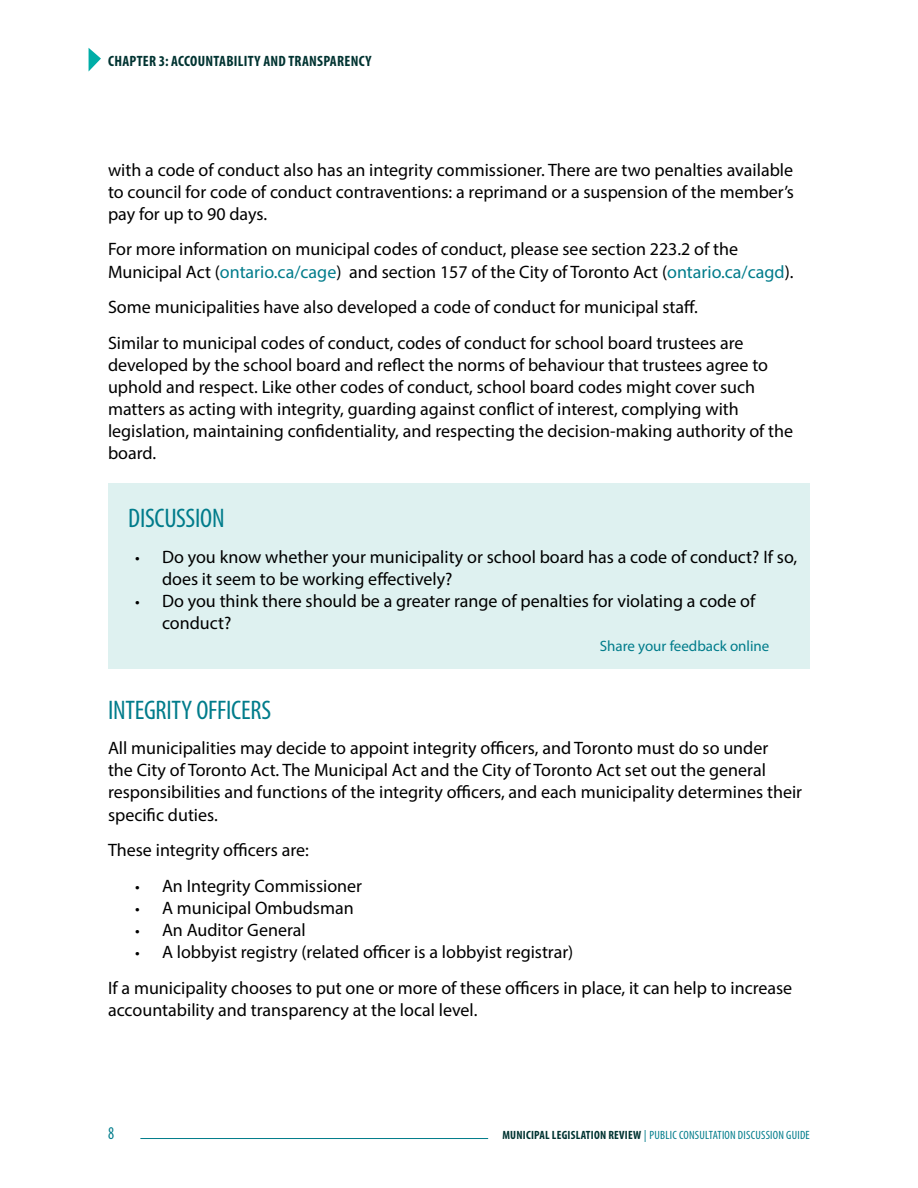
<style>
.page{position:relative;width:918px;height:1188px;background:#fff}
.page>*{position:absolute;margin:0;border:0;box-sizing:border-box;transform-origin:0 0}
.Heading_3{font:condensed 27px "Myriad Pro";letter-spacing:-.01em;color:#007c8b}
.t1{font:18px/22.2px "Myriad Pro";color:#000}
.t2{font:condensed 18px "Myriad Pro";color:#007c8b;scale:.87 1}
.t3{font:700 condensed 15px "Myriad Pro";letter-spacing:.02em;color:#003331}
.t4{font:15px "Myriad Pro";color:#007c8b}
.t5{font:condensed 12px "Myriad Pro";letter-spacing:.02em;color:#007c8b}
.s1{color:#007c8b}
.s2{font-size:16.5px}
.s3{font-weight:700;color:#003331}
.s4{font-stretch:normal}
</style>
<div class="page">
<hr style="left:140px;top:1138px;width:348px;height:1px;background:#007c8b">
<svg style="left:89px;top:48px;width:12px;height:23px"></svg>
<div style="left:108px;top:483px;width:702px;height:186px;background:#def1f0"></div>
<p class="t3" style="left:108px;top:52px;width:265px">CHAPTER 3: ACCOUNTABILITY AND TRANSPARENCY</p>
<p class="t1" style="left:108px;top:158px;width:687px;text-align:justify">with a code of conduct also has an integrity commissioner. There are two penalties available to council for code of conduct contraventions: a reprimand or a suspension of the member’s pay for up to 90 days.</p>
<p class="t1" style="left:108px;top:238px;width:687px">For more information on municipal codes of conduct, please see section 223.2 of the<br>Municipal Act (<span class="s1">ontario.ca/cage</span>) and section 157 of the City of Toronto Act (<span class="s1">ontario.ca/cagd</span>).</p>
<p class="t1" style="left:108px;top:296px;width:591px">Some municipalities have also developed a code of conduct for municipal staff.</p>
<p class="t1" style="left:108px;top:331px;width:687px">Similar to municipal codes of conduct, codes of conduct for school board trustees are developed by the school board and reflect the norms of behaviour that trustees agree to uphold and respect. Like other codes of conduct, school board codes might cover such matters as acting with integrity, guarding against conflict of interest, complying with legislation, maintaining confidentiality, and respecting the decision-making authority of the board.</p>
<h3 class="Heading_3" style="left:128px;top:502px;width:98px">DISCUSSION</h3>
<p class="t1" style="left:162px;top:545px;width:637px;text-indent:-27px"><span class="s2">•</span> Do you know whether your municipality or school board has a code of conduct? If so, does it seem to be working effectively?</p>
<p class="t1" style="left:162px;top:589px;width:595px;text-indent:-27px"><span class="s2">•</span> Do you think there should be a greater range of penalties for violating a code of conduct?</p>
<p class="t4" style="left:600px;top:637px;width:171px">Share your feedback online</p>
<h3 class="Heading_3" style="left:108px;top:693px;width:165px">INTEGRITY OFFICERS</h3>
<p class="t1" style="left:108px;top:737px;width:696px">All municipalities may decide to appoint integrity officers, and Toronto must do so under<br>the City of Toronto Act. The Municipal Act and the City of Toronto Act set out the general responsibilities and functions of the integrity officers, and each municipality determines their specific duties.</p>
<p class="t1" style="left:108px;top:839px;width:202px">These integrity officers are:</p>
<p class="t1" style="left:135px;top:874px;width:229px"><span class="s2">•</span> An Integrity Commissioner</p>
<p class="t1" style="left:135px;top:896px;width:220px"><span class="s2">•</span> A municipal Ombudsman</p>
<p class="t1" style="left:135px;top:919px;width:172px"><span class="s2">•</span> An Auditor General</p>
<p class="t1" style="left:135px;top:941px;width:440px"><span class="s2">•</span> A lobbyist registry (related officer is a lobbyist registrar)</p>
<p class="t1" style="left:108px;top:976px;width:686px">If a municipality chooses to put one or more of these officers in place, it can help to increase accountability and transparency at the local level.</p>
<p class="t2" style="left:108px;top:1122px;width:8px">8</p>
<p class="t5" style="left:502px;top:1127px;width:309px"><span class="s3">MUNICIPAL LEGISLATION REVIEW</span> <span class="s4">|</span> PUBLIC CONSULTATION DISCUSSION GUIDE</p>
</div>
